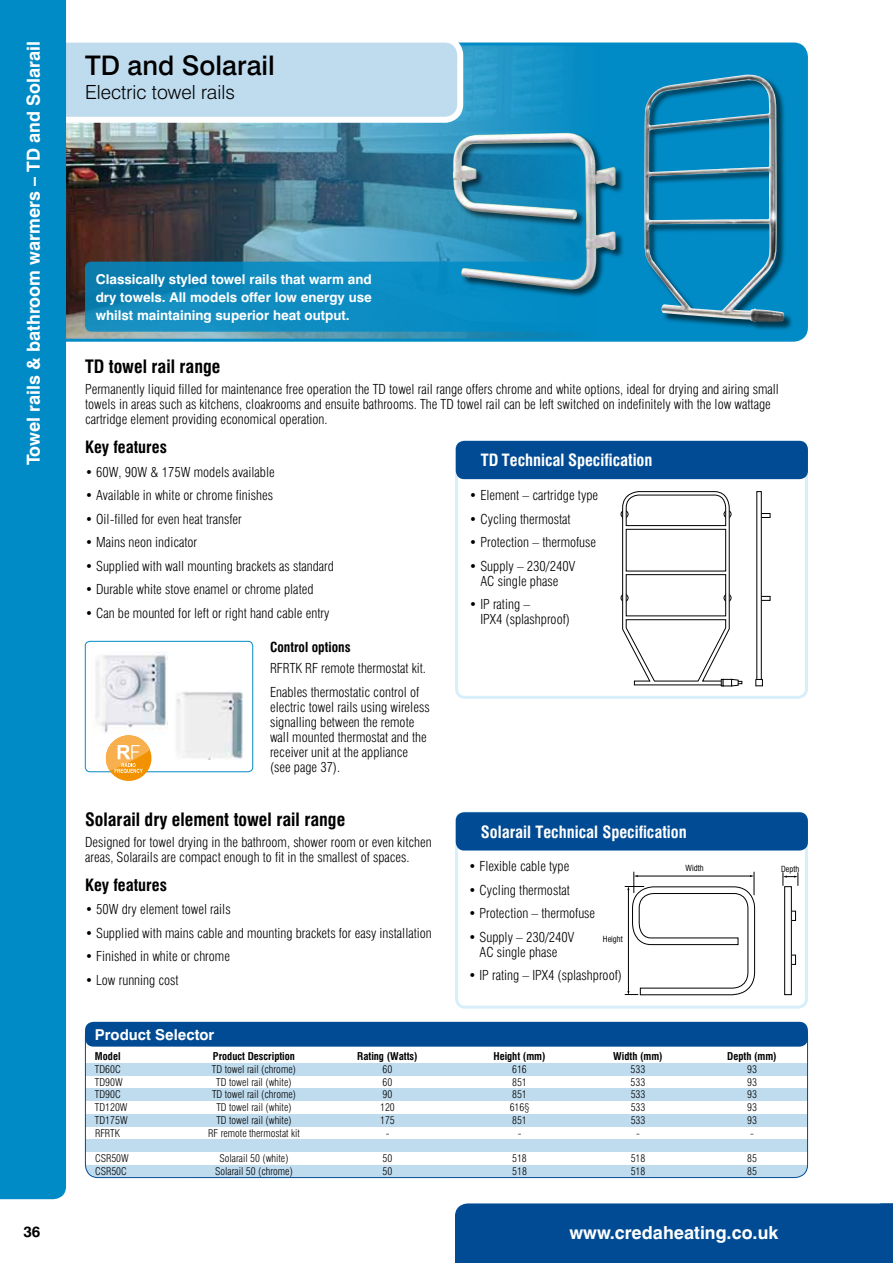
<style>
.page{position:relative;width:893px;height:1263px;background:#fff}
.page>*{position:absolute;margin:0;border:0;box-sizing:border-box;transform-origin:0 0}
.t1{font:500 27px "Swiss 721 BT";color:#000}
.t2{font:300 19.5px "Swiss 721 BT";color:#000}
.t3{font:700 18px "Swiss 721 BT";color:#fff}
.t4{font:700 condensed 18px "Swiss 721 BT";color:#000}
.t5{font:700 condensed 16.5px "Swiss 721 BT";color:#fff}
.t6{font:700 condensed 16.5px "Swiss 721 BT";color:#000}
.t7{font:700 15px "Swiss 721 BT";color:#fff}
.t8{font:700 15px "Swiss 721 BT";color:#000}
.t9{font:300 condensed 13.5px/15px "Swiss 721 BT";color:#000}
.t10{font:700 13.5px/18px "Swiss 721 BT";color:#fff;text-align:justify}
.t11{font:700 condensed 13.5px "Swiss 721 BT";color:#000}
.t12{font:300 condensed 10.5px "Swiss 721 BT";color:#000}
.t13{font:700 condensed 10.5px "Swiss 721 BT";color:#000}
.t14{font:condensed 8.25px "Swiss 721 BT";color:#000}
</style>
<div class="page">
<div style="left:455px;top:440px;width:353px;height:259px;border:3px solid #d7effa;border-radius:9px"></div>
<div style="left:456px;top:441px;width:352px;height:38px;background:#004b93;border-radius:9px"></div>
<div style="left:759px;top:513px;width:11px;height:5px;border:1px solid #000"></div>
<div style="left:759px;top:596px;width:11px;height:5px;border:1px solid #000"></div>
<svg style="left:756px;top:491px;width:6px;height:187px"></svg>
<svg style="left:755px;top:678px;width:8px;height:8px"></svg>
<svg style="left:621px;top:491px;width:121px;height:195px"></svg>
<div style="left:455px;top:811px;width:353px;height:198px;border:3px solid #d7effa;border-radius:9px"></div>
<div style="left:456px;top:812px;width:352px;height:38px;background:#004b93;border-radius:9px"></div>
<svg style="left:625px;top:872px;width:174px;height:123px"></svg>
<img style="left:66px;top:42px;width:742px;height:300px">
<svg style="left:66px;top:42px;width:400px;height:84px;background:#c2dced"></svg>
<div style="left:0;top:0;width:66px;height:1199px;background:#008bc6"></div>
<div style="left:455px;top:1203px;width:438px;height:60px;background:#004b93"></div>
<div style="left:85px;top:641px;width:168px;height:131px;border:1px solid #008bc6;border-radius:5px"></div>
<img style="left:95px;top:652px;width:72px;height:81px">
<img style="left:176px;top:691px;width:67px;height:69px">
<div style="left:86px;top:1165px;width:722px;height:13px;background:#bfdbee"></div>
<div style="left:85px;top:1022px;width:723px;height:25px;background:#004b93;border-radius:9px"></div>
<div style="left:85px;top:1063px;width:723px;height:12px;background:#bfdbee"></div>
<div style="left:85px;top:1088px;width:723px;height:13px;background:#bfdbee"></div>
<div style="left:85px;top:1114px;width:723px;height:12px;background:#bfdbee"></div>
<div style="left:85px;top:1139px;width:723px;height:13px;background:#bfdbee"></div>
<div style="left:85px;top:1023px;width:723px;height:155px;border:1px solid #004b93;border-radius:13px"></div>
<div style="left:106px;top:735px;width:45px;height:46px;background:#f39200;border-radius:50%"></div>
<svg style="left:106px;top:735px;width:44px;height:38px"></svg>
<svg style="left:85px;top:262px;width:700px;height:70px;background:#0b8abf"></svg>
<div style="left:453px;top:133px;width:172px;height:165px;background:#000;opacity:.6"></div>
<img style="left:453px;top:133px;width:159px;height:156px">
<div style="left:644px;top:75px;width:149px;height:256px;background:#000;opacity:.6"></div>
<img style="left:644px;top:75px;width:140px;height:247px">
<h3 class="t3" style="left:22px;top:465px;width:426px;rotate:-90deg">Towel rails &amp; bathroom warmers – TD and Solarail</h3>
<p class="t8" style="left:23px;top:1222px;width:19px">36</p>
<h1 class="t1" style="left:85px;top:49px;width:191px">TD and Solarail</h1>
<h2 class="t2" style="left:85px;top:80px;width:151px">Electric towel rails</h2>
<p class="t10" style="left:96px;top:270px;width:278px">Classically styled towel rails that warm and dry towels. All models offer low energy use whilst maintaining superior heat output.</p>
<h3 class="t4" style="left:85px;top:356px;width:137px">TD towel rail range</h3>
<p class="t9" style="left:85px;top:382px;width:695px">Permanently liquid filled for maintenance free operation the TD towel rail range offers chrome and white options, ideal for drying and airing small towels in areas such as kitchens, cloakrooms and ensuite bathrooms. The TD towel rail can be left switched on indefinitely with the low wattage cartridge element providing economical operation.</p>
<p class="t6" style="left:85px;top:437px;width:83px">Key features</p>
<p class="t9" style="left:85px;top:464px;width:191px">• 60W, 90W &amp; 175W models available</p>
<p class="t9" style="left:85px;top:488px;width:190px">• Available in white or chrome finishes</p>
<p class="t9" style="left:85px;top:511px;width:158px">• Oil-filled for even heat transfer</p>
<p class="t9" style="left:85px;top:535px;width:114px">• Mains neon indicator</p>
<p class="t9" style="left:85px;top:558px;width:251px">• Supplied with wall mounting brackets as standard</p>
<p class="t9" style="left:85px;top:582px;width:230px">• Durable white stove enamel or chrome plated</p>
<p class="t9" style="left:85px;top:605px;width:246px">• Can be mounted for left or right hand cable entry</p>
<p class="t11" style="left:270px;top:639px;width:82px">Control options</p>
<p class="t9" style="left:270px;top:657px;width:158px;line-height:23.5px">RFRTK RF remote thermostat kit.<br>Enables thermostatic control of</p>
<p class="t9" style="left:270px;top:699px;width:161px">electric towel rails using wireless signalling between the remote wall mounted thermostat and the receiver unit at the appliance (see page 37).</p>
<h3 class="t4" style="left:85px;top:809px;width:262px">Solarail dry element towel rail range</h3>
<p class="t9" style="left:85px;top:835px;width:348px">Designed for towel drying in the bathroom, shower room or even kitchen areas, Solarails are compact enough to fit in the smallest of spaces.</p>
<p class="t6" style="left:85px;top:875px;width:83px">Key features</p>
<p class="t9" style="left:85px;top:902px;width:147px">• 50W dry element towel rails</p>
<p class="t9" style="left:85px;top:925px;width:348px">• Supplied with mains cable and mounting brackets for easy installation</p>
<p class="t9" style="left:85px;top:949px;width:146px">• Finished in white or chrome</p>
<p class="t9" style="left:85px;top:972px;width:95px">• Low running cost</p>
<p class="t7" style="left:95px;top:1026px;width:121px">Product Selector</p>
<p class="t5" style="left:481px;top:450px;width:173px">TD Technical Specification</p>
<p class="t9" style="left:469px;top:488px;width:130px">• Element – cartridge type</p>
<p class="t9" style="left:469px;top:511px;width:103px">• Cycling thermostat</p>
<p class="t9" style="left:469px;top:535px;width:128px">• Protection – thermofuse</p>
<p class="t9" style="left:469px;top:558px;width:107px;text-align:center">• Supply – 230/240V<br>AC single phase</p>
<p class="t9" style="left:480px;top:597px;width:91px;text-indent:-11px">• IP rating –<br>IPX4 (splashproof)</p>
<p class="t5" style="left:481px;top:822px;width:208px">Solarail Technical Specification</p>
<p class="t9" style="left:468px;top:859px;width:102px">• Flexible cable type</p>
<p class="t9" style="left:468px;top:882px;width:103px">• Cycling thermostat</p>
<p class="t9" style="left:468px;top:906px;width:128px">• Protection – thermofuse</p>
<p class="t9" style="left:468px;top:929px;width:107px;text-align:center">• Supply – 230/240V<br>AC single phase</p>
<p class="t9" style="left:468px;top:968px;width:155px">• IP rating – IPX4 (splashproof)</p>
<p class="t14" style="left:686px;top:863px;width:19px">Width</p>
<p class="t14" style="left:781px;top:864px;width:20px">Depth</p>
<p class="t14" style="left:603px;top:934px;width:21px">Height</p>
<p class="t13" style="left:95px;top:1050px;width:27px">Model</p>
<p class="t13" style="left:213px;top:1050px;width:83px">Product Description</p>
<p class="t13" style="left:357px;top:1050px;width:62px">Rating (Watts)</p>
<p class="t13" style="left:493px;top:1050px;width:54px">Height (mm)</p>
<p class="t13" style="left:613px;top:1050px;width:51px">Width (mm)</p>
<p class="t13" style="left:727px;top:1050px;width:51px">Depth (mm)</p>
<p class="t12" style="left:95px;top:1063px;width:27px">TD60C</p>
<p class="t12" style="left:212px;top:1063px;width:85px">TD towel rail (chrome)</p>
<p class="t12" style="left:383px;top:1063px;width:11px">60</p>
<p class="t12" style="left:512px;top:1063px;width:16px">616</p>
<p class="t12" style="left:631px;top:1063px;width:16px">533</p>
<p class="t12" style="left:747px;top:1063px;width:11px">93</p>
<p class="t12" style="left:95px;top:1075px;width:29px">TD90W</p>
<p class="t12" style="left:216px;top:1075px;width:77px">TD towel rail (white)</p>
<p class="t12" style="left:383px;top:1075px;width:11px">60</p>
<p class="t12" style="left:512px;top:1075px;width:16px">851</p>
<p class="t12" style="left:631px;top:1075px;width:16px">533</p>
<p class="t12" style="left:747px;top:1075px;width:11px">93</p>
<p class="t12" style="left:95px;top:1088px;width:27px">TD90C</p>
<p class="t12" style="left:212px;top:1088px;width:85px">TD towel rail (chrome)</p>
<p class="t12" style="left:383px;top:1088px;width:11px">90</p>
<p class="t12" style="left:512px;top:1088px;width:16px">851</p>
<p class="t12" style="left:631px;top:1088px;width:16px">533</p>
<p class="t12" style="left:747px;top:1088px;width:11px">93</p>
<p class="t12" style="left:95px;top:1101px;width:34px">TD120W</p>
<p class="t12" style="left:216px;top:1101px;width:77px">TD towel rail (white)</p>
<p class="t12" style="left:380px;top:1101px;width:16px">120</p>
<p class="t12" style="left:510px;top:1101px;width:21px">616§</p>
<p class="t12" style="left:631px;top:1101px;width:16px">533</p>
<p class="t12" style="left:747px;top:1101px;width:11px">93</p>
<p class="t12" style="left:95px;top:1114px;width:34px">TD175W</p>
<p class="t12" style="left:216px;top:1114px;width:77px">TD towel rail (white)</p>
<p class="t12" style="left:380px;top:1114px;width:16px">175</p>
<p class="t12" style="left:512px;top:1114px;width:16px">851</p>
<p class="t12" style="left:631px;top:1114px;width:16px">533</p>
<p class="t12" style="left:747px;top:1114px;width:11px">93</p>
<p class="t12" style="left:95px;top:1126px;width:26px">RFRTK</p>
<p class="t12" style="left:208px;top:1126px;width:93px">RF remote thermostat kit</p>
<p class="t12" style="left:386px;top:1126px;width:5px">-</p>
<p class="t12" style="left:518px;top:1126px;width:5px">-</p>
<p class="t12" style="left:636px;top:1126px;width:5px">-</p>
<p class="t12" style="left:750px;top:1126px;width:5px">-</p>
<p class="t12" style="left:95px;top:1152px;width:35px">CSR50W</p>
<p class="t12" style="left:219px;top:1152px;width:71px">Solarail 50 (white)</p>
<p class="t12" style="left:383px;top:1152px;width:11px">50</p>
<p class="t12" style="left:512px;top:1152px;width:16px">518</p>
<p class="t12" style="left:631px;top:1152px;width:16px">518</p>
<p class="t12" style="left:747px;top:1152px;width:11px">85</p>
<p class="t12" style="left:95px;top:1165px;width:33px">CSR50C</p>
<p class="t12" style="left:215px;top:1165px;width:79px">Solarail 50 (chrome)</p>
<p class="t12" style="left:383px;top:1165px;width:11px">50</p>
<p class="t12" style="left:512px;top:1165px;width:16px">518</p>
<p class="t12" style="left:631px;top:1165px;width:16px">518</p>
<p class="t12" style="left:747px;top:1165px;width:11px">85</p>
<h3 class="t3" style="left:569px;top:1222px;width:210px">www.credaheating.co.uk</h3>
</div>
